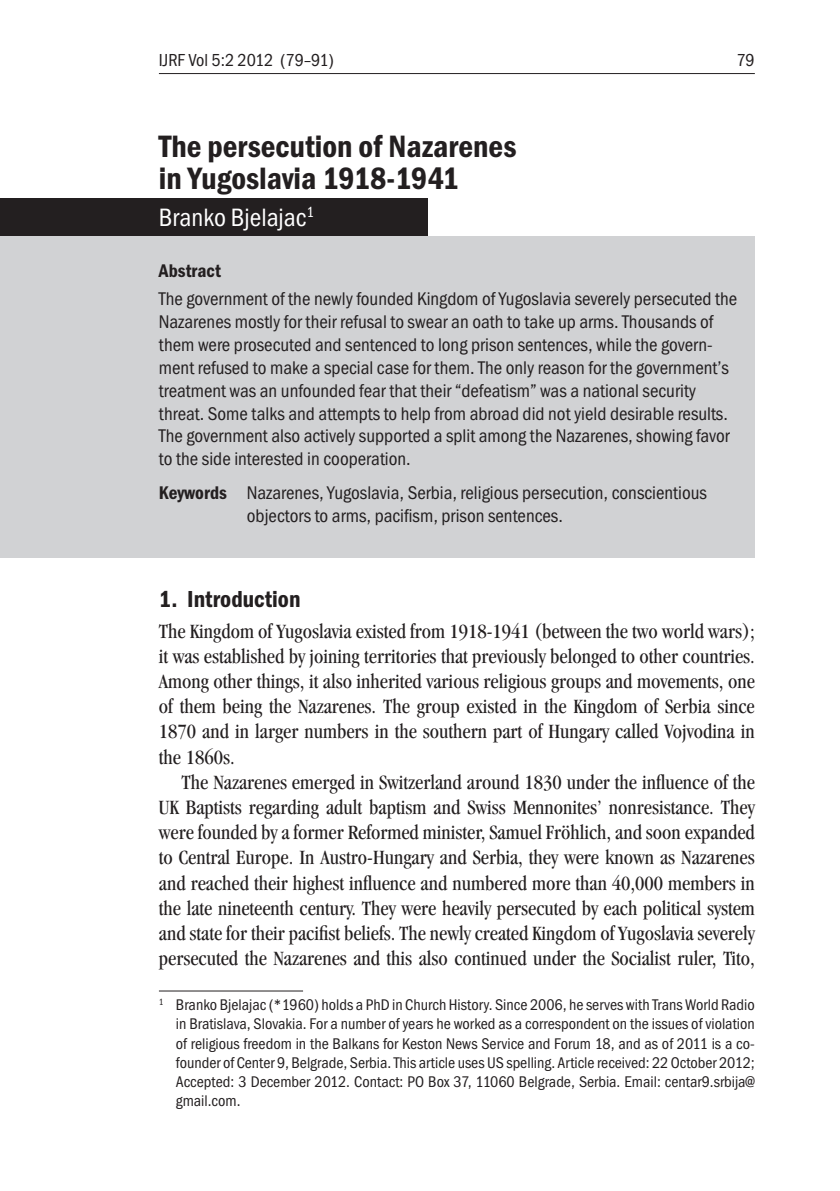
<style>
.page{position:relative;width:840px;height:1191px;background:#fff}
.page>*{position:absolute;margin:0;border:0;box-sizing:border-box;transform-origin:0 0}
.t1{font:600 condensed 32px/32px "Franklin Gothic Itc T";color:#231f20}
.t2{font:condensed 26px "Franklin Gothic Itc T";color:#fff}
.t3{font:600 condensed 24px "Franklin Gothic Itc T";color:#231f20}
.t4{font:condensed 21px/25.2px "Garamond";color:#231f20;text-align:justify}
.t5{font:condensed 19px/22.8px "Franklin Gothic Itc T";color:#231f20}
.t6{font:600 condensed 19px "Franklin Gothic Itc T";color:#231f20}
.t7{font:condensed 18px "Franklin Gothic Itc T";color:#231f20}
.t8{font:condensed 16px/19.2px "Franklin Gothic Itc T";color:#231f20;text-align:justify}
.s1{font-weight:600}
</style>
<div class="page">
<hr style="left:159px;top:73px;width:595px;height:1px;background:#231f20">
<div style="left:0;top:198px;width:427px;height:38px;background:#231f20"></div>
<div style="left:0;top:236px;width:754px;height:321px;background:#d1d2d4"></div>
<hr style="left:159px;top:990px;width:144px;height:1px;background:#231f20">
<p class="t7" style="left:159px;top:50px;width:177px">IJRF Vol 5:2 2012 (79–91)</p>
<p class="t7" style="left:736px;top:50px;width:20px">79</p>
<h1 class="t1" style="left:159px;top:130px;width:359px">The persecution of Nazarenes in Yugoslavia 1918-1941</h1>
<p class="t2" style="left:159px;top:203px;width:157px">Branko Bjelajac<sup>1</sup></p>
<p class="t6" style="left:159px;top:260px;width:63px">Abstract</p>
<p class="t5" style="left:159px;top:287px;width:579px">The government of the newly founded Kingdom of Yugoslavia severely persecuted the Nazarenes mostly for their refusal to swear an oath to take up arms. Thousands of them were prosecuted and sentenced to long prison sentences, while the govern&shy;ment refused to make a special case for them. The only reason for the government’s treatment was an unfounded fear that their “defeatism” was a national security threat. Some talks and attempts to help from abroad did not yield desirable results.<br>The government also actively supported a split among the Nazarenes, showing favor to the side interested in cooperation.</p>
<p class="t5" style="left:247px;top:481px;width:461px;text-indent:-88px"><span class="s1">Keywords</span> Nazarenes, Yugoslavia, Serbia, religious persecution, conscientious objectors to arms, pacifism, prison sentences.</p>
<p class="t3" style="left:159px;top:585px;width:143px">1. Introduction</p>
<p class="t4" style="left:159px;top:618px;width:597px">The Kingdom of Yugoslavia existed from 1918-1941 (between the two world wars); it was established by joining territories that previously belonged to other countries.<br>Among other things, it also inherited various religious groups and movements, one of them being the Nazarenes. The group existed in the Kingdom of Serbia since 1870 and in larger numbers in the southern part of Hungary called Vojvodina in the 1860s.</p>
<p class="t4" style="left:159px;top:769px;width:597px;text-indent:23px">The Nazarenes emerged in Switzerland around 1830 under the influence of the UK Baptists regarding adult baptism and Swiss Mennonites’ nonresistance. They were founded by a former Reformed minister, Samuel Fröhlich, and soon expanded to Central Europe. In Austro-Hungary and Serbia, they were known as Nazarenes and reached their highest influence and numbered more than 40,000 members in the late nineteenth century. They were heavily persecuted by each political system and state for their pacifist beliefs. The newly created Kingdom of Yugoslavia severely persecuted the Nazarenes and this also continued under the Socialist ruler, Tito,</p>
<p class="t8" style="left:176px;top:995px;width:580px;text-indent:-17px"><sup>1</sup> Branko Bjelajac (*1960) holds a PhD in Church History. Since 2006, he serves with Trans World Radio in Bratislava, Slovakia. For a number of years he worked as a correspondent on the issues of violation of religious freedom in the Balkans for Keston News Service and Forum 18, and as of 2011 is a co&shy;founder of Center 9, Belgrade, Serbia. This article uses US spelling. Article received: 22 October 2012; Accepted: 3 December 2012. Contact: PO Box 37, 11060 Belgrade, Serbia. Email: centar9.srbija@ gmail.com.</p>
</div>
